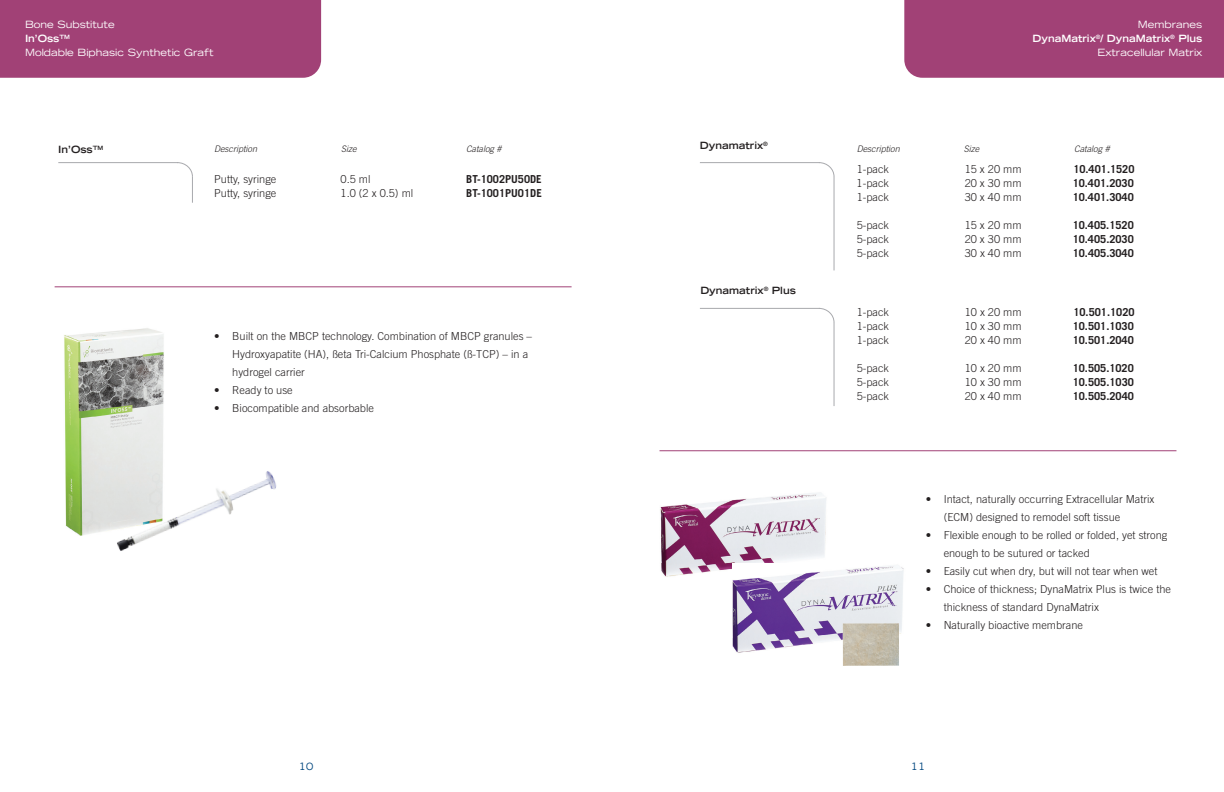
<style>
.page{position:relative;width:1224px;height:792px;background:#fff}
.page>*{position:absolute;margin:0;border:0;box-sizing:border-box;transform-origin:0 0}
.t1{font:300 11px/18px "Trade Gothic LT Std";color:#231f20}
.t2{font:700 11px "Trade Gothic LT Std";color:#231f20}
.t3{font:expanded 10px/14px "Trade Gothic LT Std";color:#fff;text-align:right}
.t4{font:700 expanded 10px "Trade Gothic LT Std";color:#231f20}
.t5{font:expanded 10px "Trade Gothic LT Std";color:#00467e}
.t6{font:italic 300 9px "Trade Gothic LT Std";color:#231f20}
.s1{font-weight:700}
</style>
<div class="page">
<div style="left:0;top:0;width:321px;height:78px;background:#a14176"></div>
<div style="left:904px;top:0;width:320px;height:78px;background:#a14176"></div>
<img style="left:64px;top:328px;width:100px;height:208px">
<img style="left:660px;top:493px;width:166px;height:94px">
<img style="left:733px;top:564px;width:171px;height:89px">
<img style="left:102px;top:467px;width:175px;height:84px">
<img style="left:835px;top:614px;width:69px;height:52px">
<hr style="left:58px;top:162px;width:120px;height:1px;background:#a8a9ad">
<svg style="left:176px;top:162px;width:17px;height:41px"></svg>
<hr style="left:700px;top:162px;width:120px;height:1px;background:#a8a9ad">
<svg style="left:818px;top:162px;width:17px;height:16px"></svg>
<hr style="left:834px;top:176px;width:1px;height:94px;background:#a8a9ad">
<hr style="left:700px;top:308px;width:120px;height:1px;background:#a8a9ad">
<svg style="left:818px;top:307px;width:17px;height:16px"></svg>
<hr style="left:834px;top:322px;width:1px;height:84px;background:#a8a9ad">
<hr style="left:55px;top:287px;width:517px;height:1px;background:#a14176">
<hr style="left:660px;top:451px;width:516px;height:1px;background:#a14176">
<p class="t3" style="left:25px;top:17px;width:190px;text-align:left">Bone Substitute<br><span class="s1">In’Oss</span><sup>TM<br></sup>Moldable Biphasic Synthetic Graft</p>
<p class="t3" style="left:1033px;top:17px;width:171px">Membranes<br><span class="s1">DynaMatrix</span><sup>®</sup><span class="s1">/ DynaMatrix</span><sup>®</sup> <span class="s1">Plus<br></span>Extracellular Matrix</p>
<p class="t4" style="left:58px;top:143px;width:47px">In’Oss<sup>TM</sup></p>
<p class="t4" style="left:700px;top:139px;width:70px">Dynamatrix<sup>®</sup></p>
<p class="t6" style="left:214px;top:144px;width:45px">Description</p>
<p class="t6" style="left:341px;top:144px;width:17px">Size</p>
<p class="t6" style="left:466px;top:144px;width:37px">Catalog #</p>
<p class="t6" style="left:857px;top:144px;width:45px">Description</p>
<p class="t6" style="left:964px;top:144px;width:17px">Size</p>
<p class="t6" style="left:1074px;top:144px;width:37px">Catalog #</p>
<p class="t1" style="left:214px;top:170px;width:64px">Putty, syringe</p>
<p class="t1" style="left:341px;top:170px;width:31px">0.5 ml</p>
<p class="t2" style="left:466px;top:172px;width:77px">BT-1002PU50DE</p>
<p class="t1" style="left:214px;top:184px;width:64px">Putty, syringe</p>
<p class="t1" style="left:341px;top:184px;width:74px">1.0 (2 x 0.5) ml</p>
<p class="t2" style="left:466px;top:186px;width:77px">BT-1001PU01DE</p>
<p class="t1" style="left:232px;top:327px;width:301px;text-indent:-18px">• Built on the MBCP technology. Combination of MBCP granules –<br>Hydroxyapatite (HA), ßeta Tri-Calcium Phosphate (ß-TCP) – in a hydrogel carrier</p>
<p class="t1" style="left:214px;top:381px;width:80px">• Ready to use</p>
<p class="t1" style="left:214px;top:399px;width:161px">• Biocompatible and absorbable</p>
<p class="t4" style="left:700px;top:284px;width:97px">Dynamatrix<sup>®</sup> Plus</p>
<p class="t1" style="left:857px;top:160px;width:34px">1-pack</p>
<p class="t1" style="left:965px;top:160px;width:58px">15 x 20 mm</p>
<p class="t2" style="left:1073px;top:163px;width:63px">10.401.1520</p>
<p class="t1" style="left:857px;top:174px;width:34px">1-pack</p>
<p class="t1" style="left:965px;top:174px;width:58px">20 x 30 mm</p>
<p class="t2" style="left:1073px;top:177px;width:63px">10.401.2030</p>
<p class="t1" style="left:857px;top:188px;width:34px">1-pack</p>
<p class="t1" style="left:965px;top:188px;width:58px">30 x 40 mm</p>
<p class="t2" style="left:1073px;top:191px;width:63px">10.401.3040</p>
<p class="t1" style="left:857px;top:216px;width:34px">5-pack</p>
<p class="t1" style="left:965px;top:216px;width:58px">15 x 20 mm</p>
<p class="t2" style="left:1073px;top:219px;width:63px">10.405.1520</p>
<p class="t1" style="left:857px;top:230px;width:34px">5-pack</p>
<p class="t1" style="left:965px;top:230px;width:58px">20 x 30 mm</p>
<p class="t2" style="left:1073px;top:233px;width:63px">10.405.2030</p>
<p class="t1" style="left:857px;top:244px;width:34px">5-pack</p>
<p class="t1" style="left:965px;top:244px;width:58px">30 x 40 mm</p>
<p class="t2" style="left:1073px;top:247px;width:63px">10.405.3040</p>
<p class="t1" style="left:857px;top:303px;width:34px">1-pack</p>
<p class="t1" style="left:965px;top:303px;width:58px">10 x 20 mm</p>
<p class="t2" style="left:1073px;top:305px;width:63px">10.501.1020</p>
<p class="t1" style="left:857px;top:317px;width:34px">1-pack</p>
<p class="t1" style="left:965px;top:317px;width:58px">10 x 30 mm</p>
<p class="t2" style="left:1073px;top:319px;width:63px">10.501.1030</p>
<p class="t1" style="left:857px;top:331px;width:34px">1-pack</p>
<p class="t1" style="left:965px;top:331px;width:58px">20 x 40 mm</p>
<p class="t2" style="left:1073px;top:333px;width:63px">10.501.2040</p>
<p class="t1" style="left:857px;top:359px;width:34px">5-pack</p>
<p class="t1" style="left:965px;top:359px;width:58px">10 x 20 mm</p>
<p class="t2" style="left:1073px;top:361px;width:63px">10.505.1020</p>
<p class="t1" style="left:857px;top:373px;width:34px">5-pack</p>
<p class="t1" style="left:965px;top:373px;width:58px">10 x 30 mm</p>
<p class="t2" style="left:1073px;top:375px;width:63px">10.505.1030</p>
<p class="t1" style="left:857px;top:387px;width:34px">5-pack</p>
<p class="t1" style="left:965px;top:387px;width:58px">20 x 40 mm</p>
<p class="t2" style="left:1073px;top:389px;width:63px">10.505.2040</p>
<p class="t1" style="left:944px;top:490px;width:212px;text-indent:-18px">• Intact, naturally occurring Extracellular Matrix (ECM) designed to remodel soft tissue</p>
<p class="t1" style="left:944px;top:526px;width:225px;text-indent:-18px">• Flexible enough to be rolled or folded, yet strong enough to be sutured or tacked</p>
<p class="t1" style="left:926px;top:562px;width:233px">• Easily cut when dry, but will not tear when wet</p>
<p class="t1" style="left:944px;top:580px;width:229px;text-indent:-18px">• Choice of thickness; DynaMatrix Plus is twice the thickness of standard DynaMatrix</p>
<p class="t1" style="left:926px;top:616px;width:159px">• Naturally bioactive membrane</p>
<p class="t5" style="left:299px;top:760px;width:16px">10</p>
<p class="t5" style="left:911px;top:760px;width:16px">11</p>
</div>
